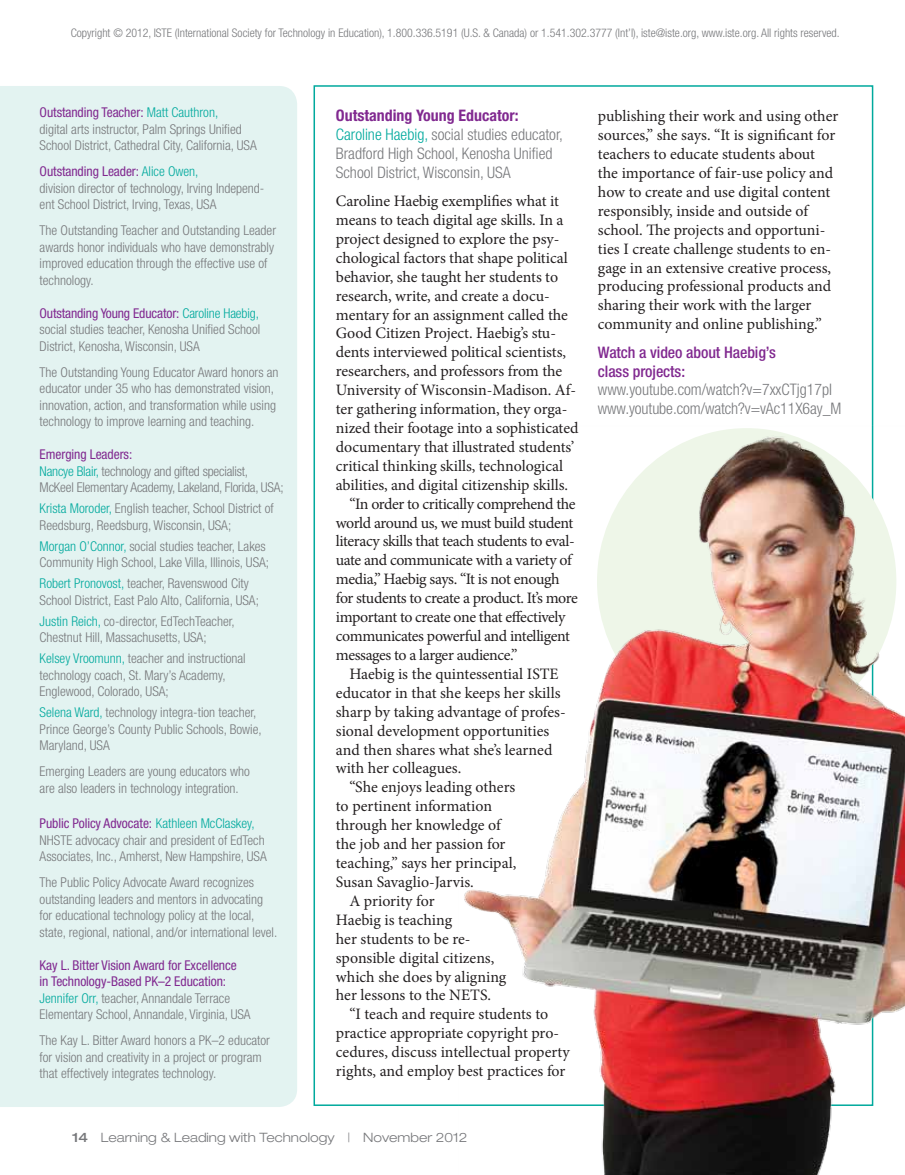
<style>
.page{position:relative;width:905px;height:1175px;background:#fff}
.page>*{position:absolute;margin:0;border:0;box-sizing:border-box;transform-origin:0 0}
.t1{font:15.9px/18.9px "Minion Pro";letter-spacing:-.005em;color:#231f20}
.t2{font:300 condensed 15.9px/18.9px "Helvetica Neue LT Std";color:#77787b}
.t3{font:15.9px "Minion Pro";letter-spacing:-.03em;color:#231f20}
.t4{font:15.9px "Minion Pro";letter-spacing:-.025em;color:#231f20}
.t5{font:500 condensed 15.9px/18.9px "Helvetica Neue LT Std";letter-spacing:-.005em;color:#812990}
.t6{font:300 condensed 13.5px/16.5px "Helvetica Neue LT Std";color:#77787b}
.t7{font:condensed 13.5px/16.5px "Helvetica Neue LT Std";letter-spacing:-.005em;color:#812990}
.t8{font:300 expanded 12.9px "Helvetica Neue LT Std";color:#77787b}
.t9{font:300 condensed 11.85px "Helvetica Neue LT Std";color:#77787b}
.s1{font-weight:400;color:#812990}
.s2{color:#00a99d}
.s3{font-weight:300;color:#00a99d}
.s4{font-weight:300;color:#77787b}
.s5{font-weight:700;color:#812990}
.s6{font-weight:500}
</style>
<div class="page">
<div style="left:0;top:86px;width:297px;height:1021px;background:#e3f3f1"></div>
<img style="left:458px;top:425px;width:446px;height:749px">
<p class="t9" style="left:71px;top:26px;width:770px">Copyright © 2012, ISTE (International Society for Technology in Education), 1.800.336.5191 (U.S. &amp; Canada) or 1.541.302.3777 (Int’l), iste@iste.org, www.iste.org. All rights reserved.</p>
<p class="t6" style="left:40px;top:104px;width:219px"><span class="s1">Outstanding Teacher:</span> <span class="s2">Matt Cauthron,<br></span>digital arts instructor, Palm Springs Unified<br>School District, Cathedral City, California, USA</p>
<p class="t6" style="left:40px;top:163px;width:226px"><span class="s1">Outstanding Leader:</span> <span class="s2">Alice Owen,<br></span>division director of technology, Irving Independ&shy;ent School District, Irving, Texas, USA</p>
<p class="t6" style="left:40px;top:222px;width:238px">The Outstanding Teacher and Outstanding Leader awards honor individuals who have demonstrably improved education through the effective use of technology.</p>
<p class="t6" style="left:40px;top:304px;width:222px;text-align:justify"><span class="s1">Outstanding Young Educator:</span> <span class="s2">Caroline Haebig, </span>social studies teacher, Kenosha Unified School District, Kenosha, Wisconsin, USA</p>
<p class="t6" style="left:40px;top:363px;width:240px">The Outstanding Young Educator Award honors an educator under 35 who has demonstrated vision, innovation, action, and transformation while using technology to improve learning and teaching.</p>
<p class="t6" style="left:40px;top:446px;width:245px"><span class="s1">Emerging Leaders:<br></span><span class="s2">Nancye Blair,</span> technology and gifted specialist,<br>McKeel Elementary Academy, Lakeland, Florida, USA;</p>
<p class="t6" style="left:40px;top:500px;width:236px"><span class="s2">Krista Moroder,</span> English teacher, School District of<br>Reedsburg, Reedsburg, Wisconsin, USA;</p>
<p class="t6" style="left:40px;top:537px;width:231px"><span class="s2">Morgan O’Connor,</span> social studies teacher, Lakes<br>Community High School, Lake Villa, Illinois, USA;</p>
<p class="t6" style="left:40px;top:575px;width:221px"><span class="s2">Robert Pronovost,</span> teacher, Ravenswood City<br>School District, East Palo Alto, California, USA;</p>
<p class="t6" style="left:40px;top:612px;width:197px"><span class="s2">Justin Reich,</span> co-director, EdTechTeacher,<br>Chestnut Hill, Massachusetts, USA;</p>
<p class="t6" style="left:40px;top:650px;width:208px"><span class="s2">Kelsey Vroomunn,</span> teacher and instructional technology coach, St. Mary’s Academy,<br>Englewood, Colorado, USA;</p>
<p class="t6" style="left:40px;top:704px;width:223px"><span class="s2">Selena Ward,</span> technology integra-tion teacher,<br>Prince George’s County Public Schools, Bowie,<br>Maryland, USA</p>
<p class="t6" style="left:40px;top:763px;width:212px">Emerging Leaders are young educators who are also leaders in technology integration.</p>
<p class="t6" style="left:40px;top:815px;width:229px"><span class="s1">Public Policy Advocate:</span> <span class="s2">Kathleen McClaskey,<br></span>NHSTE advocacy chair and president of EdTech<br>Associates, Inc., Amherst, New Hampshire, USA</p>
<p class="t6" style="left:40px;top:874px;width:239px">The Public Policy Advocate Award recognizes outstanding leaders and mentors in advocating for educational technology policy at the local, state, regional, national, and/or international level.</p>
<p class="t7" style="left:40px;top:956px;width:212px">Kay L. Bitter Vision Award for Excellence<br>in Technology-Based PK–2 Education:<br><span class="s3">Jennifer Orr,</span> <span class="s4">teacher, Annandale Terrace Elementary School, Annandale, Virginia, USA</span></p>
<p class="t6" style="left:40px;top:1032px;width:232px">The Kay L. Bitter Award honors a PK–2 educator for vision and creativity in a project or program that effectively integrates technology.</p>
<p class="t2" style="left:336px;top:106px;width:229px"><span class="s5">Outstanding Young Educator:<br></span><span class="s2">Caroline Haebig,</span> social studies educator, Bradford High School, Kenosha Unified School District, Wisconsin, USA</p>
<p class="t1" style="left:336px;top:192px;width:224px">Caroline Haebig exemplifies what it</p>
<p class="t1" style="left:336px;top:210px;width:229px">means to teach digital age skills. In a</p>
<p class="t1" style="left:336px;top:229px;width:225px">project designed to explore the psy-</p>
<p class="t1" style="left:336px;top:248px;width:233px">chological factors that shape political</p>
<p class="t1" style="left:336px;top:267px;width:224px">behavior, she taught her students to</p>
<p class="t1" style="left:336px;top:286px;width:215px">research, write, and create a docu-</p>
<p class="t1" style="left:336px;top:305px;width:234px">mentary for an assignment called the</p>
<p class="t1" style="left:336px;top:324px;width:222px">Good Citizen Project. Haebig’s stu-</p>
<p class="t1" style="left:336px;top:343px;width:232px">dents interviewed political scientists,</p>
<p class="t1" style="left:336px;top:362px;width:228px">researchers, and professors from the</p>
<p class="t1" style="left:336px;top:381px;width:242px">University of Wisconsin-Madison. Af-</p>
<p class="t1" style="left:336px;top:399px;width:233px">ter gathering information, they orga-</p>
<p class="t1" style="left:336px;top:418px;width:244px">nized their footage into a sophisticated</p>
<p class="t1" style="left:336px;top:437px;width:240px">documentary that illustrated students’</p>
<p class="t1" style="left:336px;top:456px;width:229px">critical thinking skills, technological</p>
<p class="t1" style="left:336px;top:475px;width:234px">abilities, and digital citizenship skills.</p>
<p class="t3" style="left:349px;top:493px;width:228px">“In order to critically comprehend the</p>
<p class="t3" style="left:336px;top:512px;width:239px">world around us, we must build student</p>
<p class="t4" style="left:336px;top:531px;width:240px">literacy skills that teach students to eval-</p>
<p class="t4" style="left:336px;top:549px;width:237px">uate and communicate with a variety of</p>
<p class="t3" style="left:336px;top:568px;width:225px">media,” Haebig says. “It is not enough</p>
<p class="t3" style="left:336px;top:587px;width:243px">for students to create a product. It’s more</p>
<p class="t3" style="left:336px;top:606px;width:231px">important to create one that effectively</p>
<p class="t4" style="left:336px;top:625px;width:235px">communicates powerful and intelligent</p>
<p class="t4" style="left:336px;top:644px;width:183px">messages to a larger audience.”</p>
<p class="t1" style="left:349px;top:664px;width:211px">Haebig is the quintessential ISTE</p>
<p class="t1" style="left:336px;top:683px;width:226px">educator in that she keeps her skills</p>
<p class="t1" style="left:336px;top:702px;width:231px">sharp by taking advantage of profes-</p>
<p class="t1" style="left:336px;top:721px;width:215px">sional development opportunities</p>
<p class="t1" style="left:336px;top:740px;width:218px">and then shares what she’s learned</p>
<p class="t1" style="left:336px;top:759px;width:127px">with her colleagues.</p>
<p class="t1" style="left:349px;top:778px;width:167px">“She enjoys leading others</p>
<p class="t1" style="left:336px;top:796px;width:158px">to pertinent information</p>
<p class="t1" style="left:336px;top:815px;width:166px">through her knowledge of</p>
<p class="t1" style="left:336px;top:834px;width:171px">the job and her passion for</p>
<p class="t1" style="left:336px;top:853px;width:182px">teaching,” says her principal,</p>
<p class="t1" style="left:336px;top:872px;width:139px">Susan Savaglio-Jarvis.</p>
<p class="t1" style="left:349px;top:891px;width:87px">A priority for</p>
<p class="t1" style="left:336px;top:910px;width:118px">Haebig is teaching</p>
<p class="t1" style="left:336px;top:929px;width:136px">her students to be re-</p>
<p class="t1" style="left:336px;top:948px;width:160px">sponsible digital citizens,</p>
<p class="t1" style="left:336px;top:967px;width:172px">which she does by aligning</p>
<p class="t1" style="left:336px;top:986px;width:157px">her lessons to the NETS.</p>
<p class="t1" style="left:349px;top:1004px;width:200px">“I teach and require students to</p>
<p class="t1" style="left:336px;top:1023px;width:225px">practice appropriate copyright pro-</p>
<p class="t1" style="left:336px;top:1042px;width:235px">cedures, discuss intellectual property</p>
<p class="t1" style="left:336px;top:1061px;width:231px">rights, and employ best practices for</p>
<p class="t1" style="left:598px;top:107px;width:242px">publishing their work and using other sources,” she says. “It is significant for teachers to educate students about the importance of fair-use policy and how to create and use digital content responsibly, inside and outside of school. The projects and opportuni&shy;ties I create challenge students to en&shy;gage in an extensive creative process, producing professional products and sharing their work with the larger community and online publishing.”</p>
<p class="t5" style="left:598px;top:342px;width:179px">Watch a video about Haebig’s class projects:</p>
<p class="t2" style="left:598px;top:380px;width:245px">www.youtube.com/watch?v=7xxCTjg17pI www.youtube.com/watch?v=vAc11X6ay_M</p>
<p class="t8" style="left:72px;top:1129px;width:397px"><span class="s6">14</span> Learning &amp; Leading with Technology | November 2012</p>
</div>
